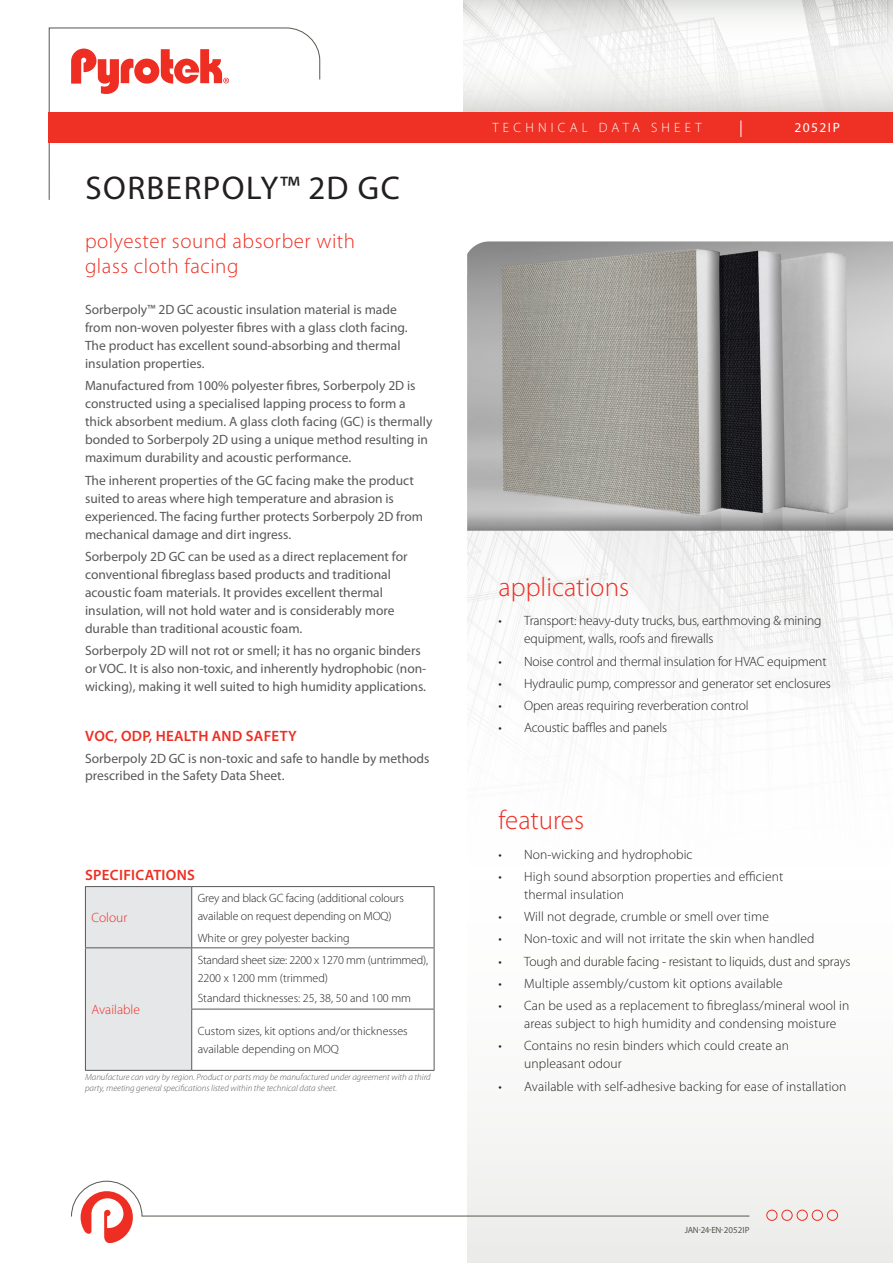
<style>
.page{position:relative;width:893px;height:1263px;background:#fff}
.page>*{position:absolute;margin:0;border:0;box-sizing:border-box;transform-origin:0 0}
.Technical_Data_Sheet_heading{font:33px "Myriad Pro";letter-spacing:.045em;color:#231f20}
.application_features_heading{font:300 27px "Myriad Pro";color:#ee2e22}
.Subheading{font:300 21px "Myriad Pro";letter-spacing:.025em;color:#ee2e22}
.VOC__ODP__Heading{font:600 15px "Myriad Pro";letter-spacing:.02em;color:#ee2e22}
.t1{font:13.5px/18px "Myriad Pro";color:#57585a}
.t2{font:300 13.5px/18px "Myriad Pro";letter-spacing:.01em;color:#231f20}
.t3{font:300 13.5px/18px "Myriad Pro";letter-spacing:-.01em;color:#231f20}
.t4{font:300 13.5px "Myriad Pro";letter-spacing:.31em;color:#fff}
.Table_Cell_headings{font:300 13.5px "Myriad Pro";color:#ee2e22}
.t5{font:13.5px "Myriad Pro";letter-spacing:.1em;color:#fff}
.Body_Text{font:300 12px/18px "Myriad Pro";color:#231f20}
.Chart{font:300 12px/18px "Myriad Pro";letter-spacing:-.01em;color:#231f20}
.Body_Text-2{font:300 12px/18px "Myriad Pro";letter-spacing:-.02em;color:#231f20}
.Disclaimer_texts{font:italic 300 9px/10.8px "Myriad Pro";color:#57585a}
.t6{font:9px "Myriad Pro";letter-spacing:.005em;color:#58574e}
</style>
<div class="page">
<div style="left:467px;top:1135px;width:426px;height:128px;background:#f2f2f1"></div>
<img style="left:467px;top:531px;width:426px;height:211px">
<img style="left:464px;top:0;width:429px;height:112px">
<svg style="left:48px;top:27px;width:272px;height:173px"></svg>
<svg style="left:71px;top:49px;width:158px;height:46px"></svg>
<div style="left:49px;top:112px;width:844px;height:31px;background:#ee3124"></div>
<svg style="left:740px;top:120px;width:1px;height:17px"></svg>
<svg style="left:71px;top:1180px;width:679px;height:63px"></svg>
<div style="left:782px;top:1210px;width:10px;height:11px;border:1px solid #ee2e22;border-radius:50%"></div>
<div style="left:797px;top:1210px;width:11px;height:11px;border:1px solid #ee2e22;border-radius:50%"></div>
<div style="left:812px;top:1210px;width:11px;height:11px;border:1px solid #ee2e22;border-radius:50%"></div>
<div style="left:827px;top:1210px;width:11px;height:11px;border:1px solid #ee2e22;border-radius:50%"></div>
<div style="left:766px;top:1210px;width:11px;height:11px;border:1px solid #ee2e22;border-radius:50%"></div>
<div style="left:86px;top:887px;width:105px;height:183px;background:#e6e7e9"></div>
<hr style="left:85px;top:947px;width:107px;height:1px;background:#57585a">
<hr style="left:192px;top:947px;width:242px;height:1px;background:#57585a">
<hr style="left:191px;top:1009px;width:243px;height:1px;background:#57585a">
<hr style="left:192px;top:886px;width:242px;height:1px;background:#57585a">
<hr style="left:434px;top:887px;width:1px;height:60px;background:#57585a">
<hr style="left:434px;top:948px;width:1px;height:61px;background:#57585a">
<hr style="left:434px;top:1009px;width:1px;height:61px;background:#57585a">
<hr style="left:192px;top:1070px;width:242px;height:1px;background:#57585a">
<hr style="left:85px;top:886px;width:107px;height:1px;background:#57585a">
<hr style="left:85px;top:887px;width:1px;height:60px;background:#57585a">
<hr style="left:191px;top:887px;width:1px;height:60px;background:#57585a">
<hr style="left:85px;top:948px;width:1px;height:61px;background:#57585a">
<hr style="left:191px;top:948px;width:1px;height:61px;background:#57585a">
<hr style="left:85px;top:1009px;width:1px;height:61px;background:#57585a">
<hr style="left:191px;top:1009px;width:1px;height:61px;background:#57585a">
<hr style="left:85px;top:1070px;width:107px;height:1px;background:#57585a">
<img style="left:467px;top:241px;width:426px;height:290px">
<p class="Technical_Data_Sheet_heading" style="left:85px;top:168px;width:316px">SORBERPOLY™ 2D GC</p>
<p class="Subheading" style="left:85px;top:228px;width:272px">polyester sound absorber with</p>
<p class="Subheading" style="left:85px;top:253px;width:155px">glass cloth facing</p>
<p class="t1" style="left:85px;top:300px;width:324px">Sorberpoly™ 2D GC acoustic insulation material is made from non-woven polyester fibres with a glass cloth facing.<br>The product has excellent sound-absorbing and thermal insulation properties.</p>
<p class="t1" style="left:85px;top:377px;width:349px">Manufactured from 100% polyester fibres, Sorberpoly 2D is constructed using a specialised lapping process to form a thick absorbent medium. A glass cloth facing (GC) is thermally bonded to Sorberpoly 2D using a unique method resulting in maximum durability and acoustic performance.</p>
<p class="t1" style="left:85px;top:471px;width:340px">The inherent properties of the GC facing make the product suited to areas where high temperature and abrasion is experienced. The facing further protects Sorberpoly 2D from mechanical damage and dirt ingress.</p>
<p class="t1" style="left:85px;top:547px;width:324px">Sorberpoly 2D GC can be used as a direct replacement for conventional fibreglass based products and traditional acoustic foam materials. It provides excellent thermal insulation, will not hold water and is considerably more durable than traditional acoustic foam.</p>
<p class="t1" style="left:85px;top:641px;width:343px">Sorberpoly 2D will not rot or smell; it has no organic binders or VOC. It is also non-toxic, and inherently hydrophobic (non&shy;wicking), making it well suited to high humidity applications.</p>
<p class="VOC__ODP__Heading" style="left:85px;top:726px;width:213px">VOC, ODP, HEALTH AND SAFETY</p>
<p class="t1" style="left:85px;top:751px;width:346px;line-height:16.2px">Sorberpoly 2D GC is non-toxic and safe to handle by methods prescribed in the Safety Data Sheet.</p>
<p class="VOC__ODP__Heading" style="left:85px;top:866px;width:111px">SPECIFICATIONS</p>
<p class="Table_Cell_headings" style="left:91px;top:910px;width:37px">Colour</p>
<p class="Chart" style="left:198px;top:888px;width:208px">Grey and black GC facing (additional colours available on request depending on MOQ)</p>
<p class="Body_Text" style="left:198px;top:929px;width:153px">White or grey polyester backing</p>
<p class="Body_Text-2" style="left:198px;top:951px;width:232px">Standard sheet size: 2200 x 1270 mm (untrimmed),<br>2200 x 1200 mm (trimmed)</p>
<p class="Body_Text" style="left:198px;top:989px;width:215px">Standard thicknesses: 25, 38, 50 and 100 mm</p>
<p class="Body_Text" style="left:198px;top:1022px;width:212px">Custom sizes, kit options and/or thicknesses available depending on MOQ</p>
<p class="Disclaimer_texts" style="left:85px;top:1071px;width:347px">Manufacture can vary by region. Product or parts may be manufactured under agreement with a third party, meeting general specifications listed within the technical data sheet.</p>
<p class="Table_Cell_headings" style="left:91px;top:1001px;width:50px">Available</p>
<p class="t4" style="left:492px;top:119px;width:211px">TECHNICAL DATA SHEET</p>
<p class="t5" style="left:795px;top:119px;width:47px">2052IP</p>
<p class="application_features_heading" style="left:499px;top:571px;width:132px">applications</p>
<p class="t3" style="left:524px;top:612px;width:299px;text-indent:-26px">• Transport: heavy-duty trucks, bus, earthmoving &amp; mining equipment, walls, roofs and firewalls</p>
<p class="t3" style="left:499px;top:652px;width:329px">• Noise control and thermal insulation for HVAC equipment</p>
<p class="t3" style="left:499px;top:674px;width:334px">• Hydraulic pump, compressor and generator set enclosures</p>
<p class="t3" style="left:499px;top:697px;width:252px">• Open areas requiring reverberation control</p>
<p class="t3" style="left:499px;top:719px;width:170px">• Acoustic baffles and panels</p>
<p class="application_features_heading" style="left:499px;top:804px;width:87px">features</p>
<p class="t2" style="left:499px;top:845px;width:196px">• Non-wicking and hydrophobic</p>
<p class="t2" style="left:524px;top:867px;width:261px;text-indent:-26px">• High sound absorption properties and efficient thermal insulation</p>
<p class="t2" style="left:499px;top:907px;width:272px">• Will not degrade, crumble or smell over time</p>
<p class="t2" style="left:499px;top:930px;width:317px">• Non-toxic and will not irritate the skin when handled</p>
<p class="t3" style="left:499px;top:952px;width:353px">• Tough and durable facing - resistant to liquids, dust and sprays</p>
<p class="t2" style="left:499px;top:974px;width:286px">• Multiple assembly/custom kit options available</p>
<p class="t2" style="left:524px;top:996px;width:327px;text-indent:-26px">• Can be used as a replacement to fibreglass/mineral wool in areas subject to high humidity and condensing moisture</p>
<p class="t2" style="left:524px;top:1037px;width:266px;text-indent:-26px">• Contains no resin binders which could create an unpleasant odour</p>
<p class="t2" style="left:499px;top:1077px;width:349px">• Available with self-adhesive backing for ease of installation</p>
<p class="t6" style="left:685px;top:1224px;width:66px">Jan-24-EN-2052IP</p>
</div>
